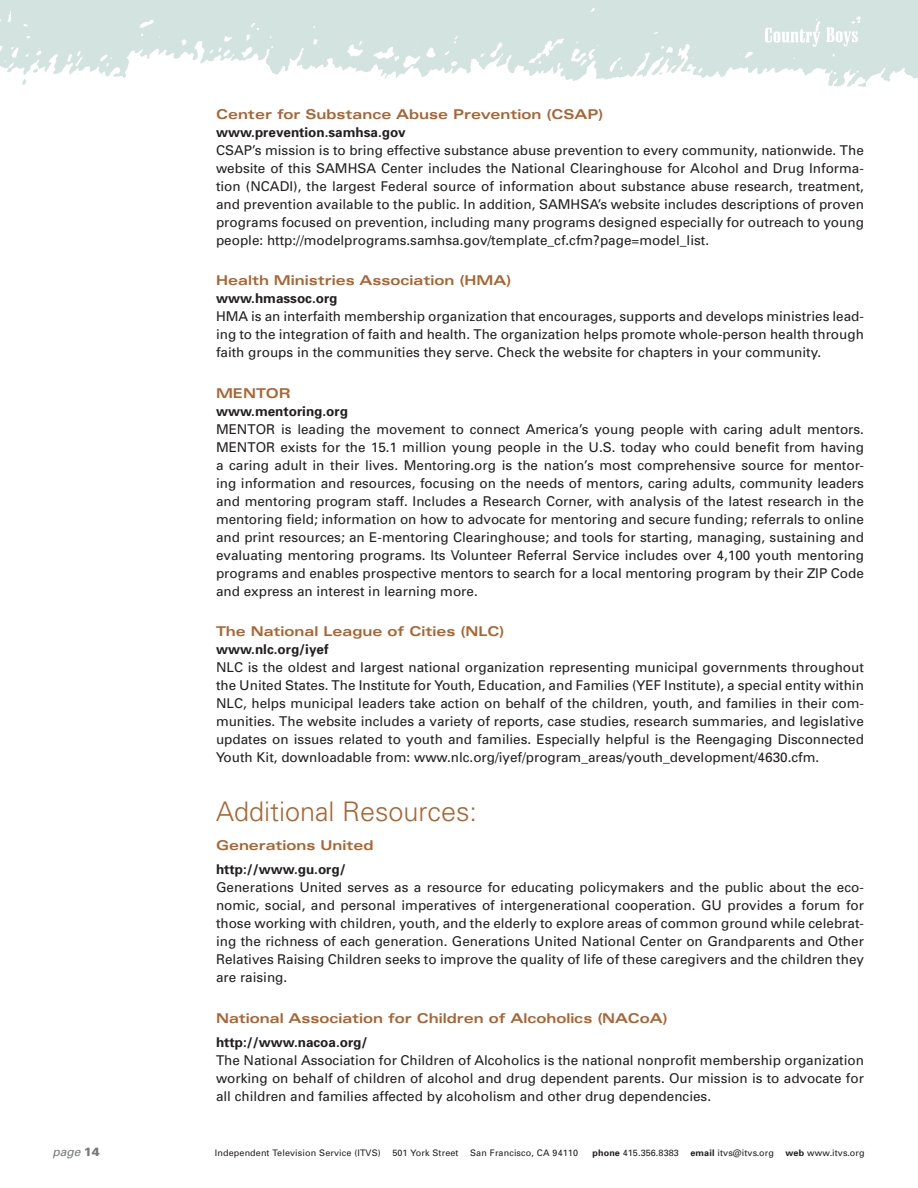
<style>
.page{position:relative;width:918px;height:1188px;background:#fff}
.page>*{position:absolute;margin:0;border:0;box-sizing:border-box;transform-origin:0 0}
.headline{font:300 27px "Univers";color:#aa6531}
.text_1{font:13.5px/18px "Univers";color:#231f20;text-align:justify}
.sub_head{font:700 expanded 13.5px "Univers";color:#aa6531}
.text_1-2{font:700 13.5px "Univers";color:#231f20}
.t1{font:italic 12px "Univers";color:#76787b}
.t2{font:9px "Univers";letter-spacing:.015em;color:#231f20}
.s1{font-weight:900;font-style:normal}
.s2{font-weight:700}
</style>
<div class="page">
<img style="left:0;top:0;width:918px;height:87px">
<svg style="left:765px;top:28px;width:55px;height:19px"></svg>
<svg style="left:826px;top:27px;width:32px;height:20px"></svg>
<p class="sub_head" style="left:216px;top:106px;width:389px">Center for Substance Abuse Prevention (CSAP)</p>
<p class="text_1-2" style="left:216px;top:123px;width:191px">www.prevention.samhsa.gov</p>
<p class="text_1" style="left:216px;top:141px;width:650px">CSAP’s mission is to bring effective substance abuse prevention to every community, nationwide. The website of this SAMHSA Center includes the National Clearinghouse for Alcohol and Drug Informa&shy;tion (NCADI), the largest Federal source of information about substance abuse research, treatment, and prevention available to the public. In addition, SAMHSA’s website includes descriptions of proven programs focused on prevention, including many programs designed especially for outreach to young people: http://modelprograms.samhsa.gov/template_cf.cfm?page=model_list.</p>
<p class="sub_head" style="left:216px;top:273px;width:297px">Health Ministries Association (HMA)</p>
<p class="text_1-2" style="left:216px;top:290px;width:123px">www.hmassoc.org</p>
<p class="text_1" style="left:216px;top:307px;width:649px">HMA is an interfaith membership organization that encourages, supports and develops ministries lead&shy;ing to the integration of faith and health. The organization helps promote whole-person health through faith groups in the communities they serve. Check the website for chapters in your community.</p>
<p class="sub_head" style="left:216px;top:385px;width:76px">MENTOR</p>
<p class="text_1-2" style="left:216px;top:402px;width:134px">www.mentoring.org</p>
<p class="text_1" style="left:216px;top:420px;width:650px">MENTOR is leading the movement to connect America’s young people with caring adult mentors.<br>MENTOR exists for the 15.1 million young people in the U.S. today who could benefit from having a caring adult in their lives. Mentoring.org is the nation’s most comprehensive source for mentor&shy;ing information and resources, focusing on the needs of mentors, caring adults, community leaders and mentoring program staff. Includes a Research Corner, with analysis of the latest research in the mentoring field; information on how to advocate for mentoring and secure funding; referrals to online and print resources; an E-mentoring Clearinghouse; and tools for starting, managing, sustaining and evaluating mentoring programs. Its Volunteer Referral Service includes over 4,100 youth mentoring programs and enables prospective mentors to search for a local mentoring program by their ZIP Code and express an interest in learning more.</p>
<p class="sub_head" style="left:216px;top:624px;width:290px">The National League of Cities (NLC)</p>
<p class="text_1-2" style="left:216px;top:641px;width:114px">www.nlc.org/iyef</p>
<p class="text_1" style="left:216px;top:658px;width:649px">NLC is the oldest and largest national organization representing municipal governments throughout the United States. The Institute for Youth, Education, and Families (YEF Institute), a special entity within NLC, helps municipal leaders take action on behalf of the children, youth, and families in their com&shy;munities. The website includes a variety of reports, case studies, research summaries, and legislative updates on issues related to youth and families. Especially helpful is the Reengaging Disconnected Youth Kit, downloadable from: www.nlc.org/iyef/program_areas/youth_development/4630.cfm.</p>
<p class="headline" style="left:216px;top:795px;width:263px">Additional Resources:</p>
<p class="sub_head" style="left:216px;top:837px;width:159px">Generations United</p>
<p class="text_1-2" style="left:216px;top:861px;width:131px">http://www.gu.org/</p>
<p class="text_1" style="left:216px;top:878px;width:650px">Generations United serves as a resource for educating policymakers and the public about the eco&shy;nomic, social, and personal imperatives of intergenerational cooperation. GU provides a forum for those working with children, youth, and the elderly to explore areas of common ground while celebrat&shy;ing the richness of each generation. Generations United National Center on Grandparents and Other Relatives Raising Children seeks to improve the quality of life of these caregivers and the children they are raising.</p>
<p class="sub_head" style="left:216px;top:1010px;width:453px">National Association for Children of Alcoholics (NACoA)</p>
<p class="text_1-2" style="left:216px;top:1034px;width:153px">http://www.nacoa.org/</p>
<p class="text_1" style="left:216px;top:1051px;width:650px">The National Association for Children of Alcoholics is the national nonprofit membership organization working on behalf of children of alcohol and drug dependent parents. Our mission is to advocate for all children and families affected by alcoholism and other drug dependencies.</p>
<p class="t1" style="left:52px;top:1144px;width:49px">page <span class="s1">14</span></p>
<p class="t2" style="left:215px;top:1148px;width:167px">Independent Television Service (ITVS)</p>
<p class="t2" style="left:392px;top:1148px;width:68px">501 York Street</p>
<p class="t2" style="left:470px;top:1148px;width:109px">San Francisco, CA 94110</p>
<p class="t2" style="left:593px;top:1148px;width:88px"><span class="s2">phone</span> 415.356.8383</p>
<p class="t2" style="left:691px;top:1148px;width:85px"><span class="s2">email</span> itvs@itvs.org</p>
<p class="t2" style="left:786px;top:1148px;width:81px"><span class="s2">web</span> www.itvs.org</p>
</div>
